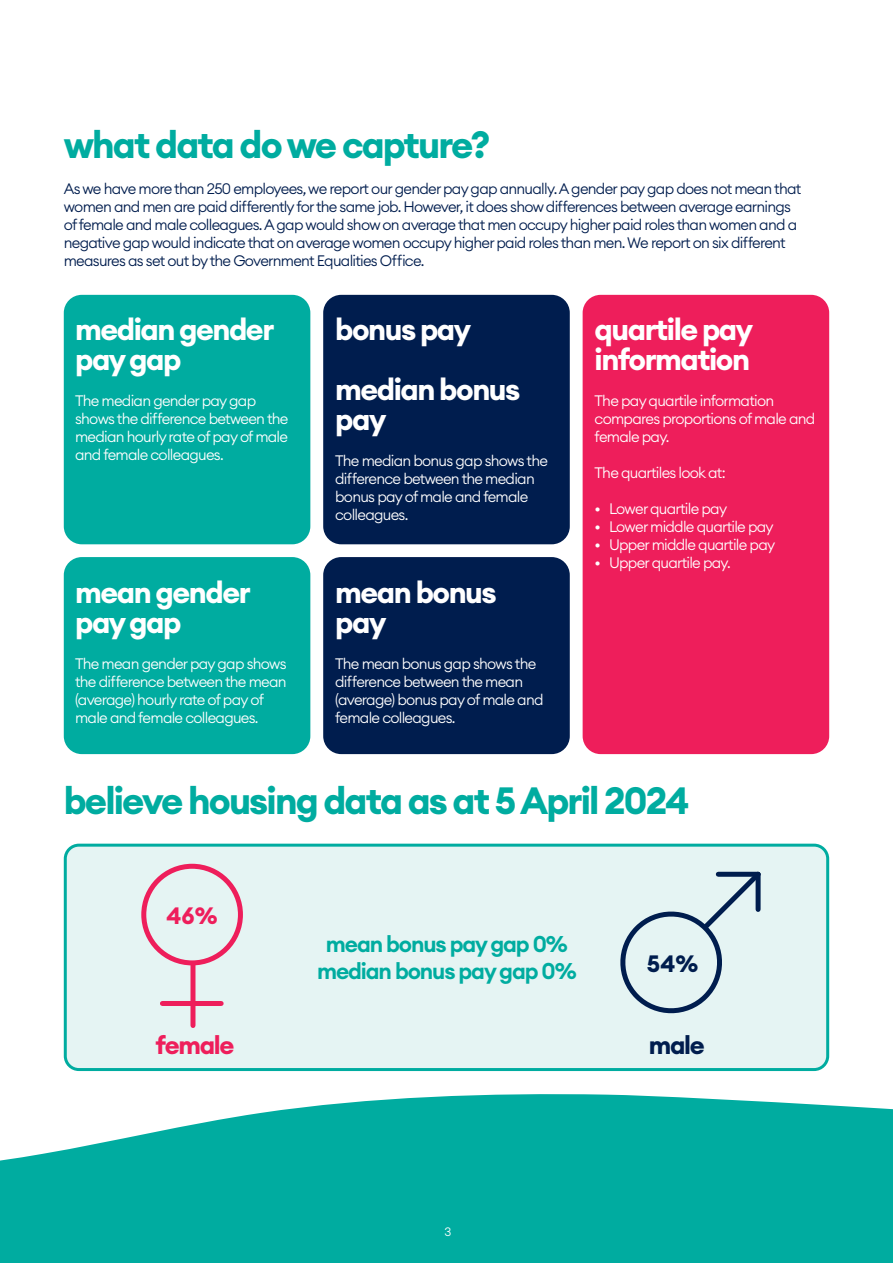
<style>
.page{position:relative;width:893px;height:1263px;background:#fff}
.page>*{position:absolute;margin:0;border:0;box-sizing:border-box;transform-origin:0 0}
.t1{font:700 37.5px "Euclid Circular A";letter-spacing:-.05em;color:#00aca0}
.t2{font:700 30px/30px "Euclid Circular A";letter-spacing:-.05em;color:#fff}
.t3{font:700 25.2px "Euclid Circular A";letter-spacing:-.05em;color:#ee1e5b}
.t4{font:700 25.2px "Euclid Circular A";color:#001d4e}
.t5{font:700 23.4px "Euclid Circular A";color:#ee1e5b}
.t6{font:700 23.4px "Euclid Circular A";color:#001d4e}
.t7{font:600 22.5px/27px "Euclid Circular A";letter-spacing:-.05em;color:#00aca0;text-align:center}
.t8{font:300 15px/18px "Euclid Circular A";letter-spacing:-.05em;color:#fff}
.t9{font:300 15px/18px "Euclid Circular A";letter-spacing:-.05em;color:#001d4e}
.t10{font:300 12px "Euclid Circular A";color:#fff}
</style>
<div class="page">
<div style="left:583px;top:295px;width:246px;height:459px;background:#ee1e5b;border-radius:18px"></div>
<svg style="left:0;top:1094px;width:893px;height:169px;fill:#00aca0"></svg>
<div style="left:64px;top:295px;width:246px;height:249px;background:#00aca0;border-radius:18px"></div>
<div style="left:64px;top:557px;width:246px;height:197px;background:#00aca0;border-radius:18px"></div>
<div style="left:323px;top:295px;width:247px;height:249px;background:#001d4e;border-radius:18px"></div>
<div style="left:323px;top:557px;width:247px;height:197px;background:#001d4e;border-radius:18px"></div>
<div style="left:65px;top:845px;width:763px;height:224px;background:#e5f4f3;border-radius:14px"></div>
<div style="left:64px;top:844px;width:765px;height:227px;border:3px solid #00aca0;border-radius:14px"></div>
<div style="left:141px;top:864px;width:102px;height:101px;border:5px solid #ee1e5b;border-radius:50%"></div>
<div style="left:190px;top:964px;width:5px;height:61px;background:#ee1e5b"></div>
<div style="left:162px;top:1001px;width:59px;height:5px;background:#ee1e5b"></div>
<svg style="left:620px;top:871px;width:141px;height:143px"></svg>
<div style="left:718px;top:872px;width:40px;height:5px;background:#001d4e"></div>
<div style="left:756px;top:874px;width:5px;height:35px;background:#001d4e"></div>
<h1 class="t1" style="left:64px;top:120px;width:428px">what data do we capture?</h1>
<p class="t9" style="left:64px;top:179px;width:739px">As we have more than 250 employees, we report our gender pay gap annually. A gender pay gap does not mean that women and men are paid differently for the same job. However, it does show differences between average earnings of female and male colleagues. A gap would show on average that men occupy higher paid roles than women and a negative gap would indicate that on average women occupy higher paid roles than men. We report on six different measures as set out by the Government Equalities Office.</p>
<h2 class="t2" style="left:75px;top:315px;width:201px">median gender pay gap</h2>
<p class="t8" style="left:75px;top:392px;width:215px">The median gender pay gap shows the difference between the median hourly rate of pay of male and female colleagues.</p>
<h2 class="t2" style="left:75px;top:577px;width:177px">mean gender pay gap</h2>
<p class="t8" style="left:75px;top:654px;width:213px">The mean gender pay gap shows the difference between the mean (average) hourly rate of pay of male and female colleagues.</p>
<h2 class="t2" style="left:335px;top:300px;width:187px;line-height:60px">bonus pay median bonus</h2>
<h2 class="t2" style="left:335px;top:405px;width:53px">pay</h2>
<p class="t8" style="left:335px;top:452px;width:214px">The median bonus gap shows the difference between the median bonus pay of male and female colleagues.</p>
<h2 class="t2" style="left:335px;top:577px;width:163px">mean bonus pay</h2>
<p class="t8" style="left:335px;top:654px;width:210px">The mean bonus gap shows the difference between the mean (average) bonus pay of male and female colleagues.</p>
<h2 class="t2" style="left:595px;top:315px;width:160px">quartile pay information</h2>
<p class="t8" style="left:595px;top:392px;width:222px">The pay quartile information compares proportions of male and female pay.</p>
<p class="t8" style="left:595px;top:464px;width:132px">The quartiles look at:</p>
<p class="t8" style="left:595px;top:500px;width:134px">• Lower quartile pay</p>
<p class="t8" style="left:595px;top:518px;width:181px">• Lower middle quartile pay</p>
<p class="t8" style="left:595px;top:536px;width:182px">• Upper middle quartile pay</p>
<p class="t8" style="left:595px;top:554px;width:138px">• Upper quartile pay.</p>
<h1 class="t1" style="left:64px;top:776px;width:627px">believe housing data as at 5 April 2024</h1>
<h3 class="t5" style="left:166px;top:900px;width:53px">46%</h3>
<h3 class="t3" style="left:156px;top:1028px;width:80px">female</h3>
<h3 class="t7" style="left:317px;top:930px;width:261px">mean bonus pay gap 0% median bonus pay gap 0%</h3>
<p class="t10" style="left:444px;top:1224px;width:8px">3</p>
<h3 class="t6" style="left:647px;top:948px;width:53px">54%</h3>
<h3 class="t4" style="left:649px;top:1028px;width:58px">male</h3>
</div>
